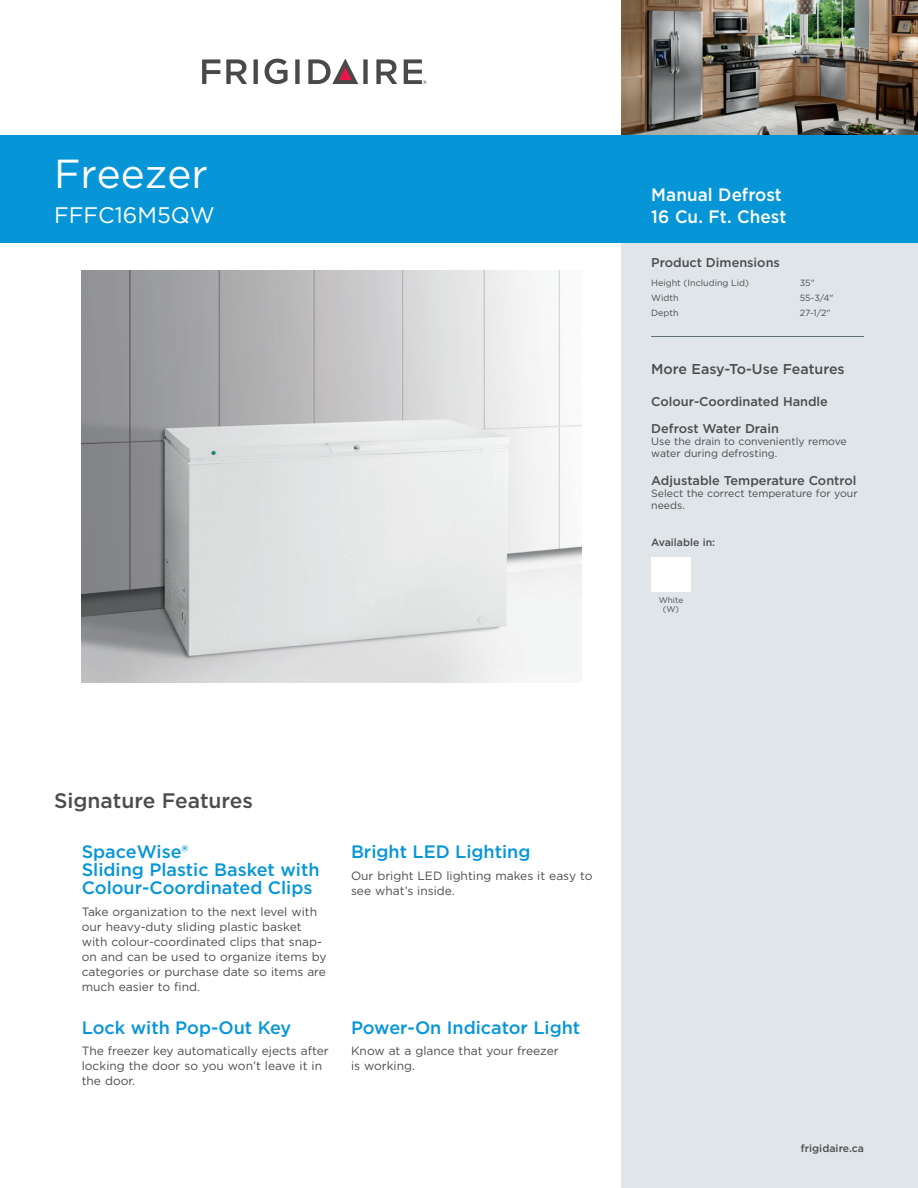
<style>
.page{position:relative;width:918px;height:1188px;background:#fff}
.page>*{position:absolute;margin:0;border:0;box-sizing:border-box;transform-origin:0 0}
.t1{font:40.5px "Gotham";color:#fff}
.t2{font:22.5px "Gotham";color:#fff}
.t3{font:500 21px "Gotham";color:#4b4c4d}
.t4{font:500 18px/18px "Gotham";color:#0696d7}
.t5{font:500 18px/22.5px "Gotham";color:#fff;scale:.95 1}
.t6{font:500 14.25px "Gotham";color:#4b4c4d}
.t7{font:500 12.75px/27.8px "Gotham";color:#4b4c4d}
.t8{font:12px/15px "Gotham";color:#4b4c4d}
.t9{font:10.5px/12px "Gotham";color:#4b4c4d}
.t10{font:500 10.5px "Gotham";color:#4b4c4d}
.t11{font:9px "Gotham";color:#4b4c4d}
.t12{font:8.25px/9px "Gotham";letter-spacing:-.005em;color:#4b4c4d;text-align:center}
</style>
<div class="page">
<div style="left:621px;top:0;width:297px;height:1188px;background:#dfe5e9"></div>
<img style="left:621px;top:0;width:297px;height:135px">
<hr style="left:651px;top:336px;width:213px;height:1px;background:#5b6f7b">
<div style="left:0;top:135px;width:918px;height:108px;background:#0696d7"></div>
<svg style="left:265px;top:59px;width:23px;height:25px"></svg>
<svg style="left:202px;top:59px;width:18px;height:25px"></svg>
<svg style="left:226px;top:59px;width:21px;height:25px"></svg>
<svg style="left:254px;top:59px;width:4px;height:25px"></svg>
<svg style="left:295px;top:59px;width:5px;height:25px"></svg>
<svg style="left:376px;top:59px;width:21px;height:25px"></svg>
<svg style="left:308px;top:59px;width:60px;height:25px"></svg>
<svg style="left:404px;top:59px;width:23px;height:25px"></svg>
<img style="left:81px;top:270px;width:501px;height:412px">
<div style="left:651px;top:557px;width:40px;height:35px;background:#fff"></div>
<h1 class="t1" style="left:54px;top:147px;width:155px">Freezer</h1>
<h2 class="t2" style="left:54px;top:201px;width:162px">FFFC16M5QW</h2>
<h3 class="t5" style="left:651px;top:183px;width:144px">Manual Defrost<br>16 Cu. Ft. Chest</h3>
<p class="t7" style="left:651px;top:249px;width:130px">Product Dimensions</p>
<p class="t11" style="left:651px;top:277px;width:99px">Height (Including Lid)</p>
<p class="t11" style="left:800px;top:277px;width:16px">35"</p>
<p class="t11" style="left:651px;top:292px;width:29px">Width</p>
<p class="t11" style="left:800px;top:292px;width:35px">55-3/4"</p>
<p class="t11" style="left:651px;top:307px;width:29px">Depth</p>
<p class="t11" style="left:800px;top:307px;width:32px">27-1/2"</p>
<p class="t6" style="left:651px;top:359px;width:195px">More Easy-To-Use Features</p>
<p class="t7" style="left:651px;top:387px;width:178px">Colour-Coordinated Handle<br>Defrost Water Drain</p>
<p class="t9" style="left:651px;top:435px;width:197px">Use the drain to conveniently remove water during defrosting.</p>
<p class="t7" style="left:651px;top:467px;width:207px">Adjustable Temperature Control</p>
<p class="t9" style="left:651px;top:487px;width:208px">Select the correct temperature for your needs.</p>
<p class="t10" style="left:651px;top:535px;width:65px">Available in:</p>
<p class="t12" style="left:659px;top:595px;width:26px">White (W)</p>
<h3 class="t3" style="left:54px;top:787px;width:201px">Signature Features</h3>
<h3 class="t4" style="left:82px;top:843px;width:239px">SpaceWise®<br>Sliding Plastic Basket with<br>Colour-Coordinated Clips</h3>
<p class="t8" style="left:82px;top:904px;width:246px">Take organization to the next level with our heavy-duty sliding plastic basket with colour-coordinated clips that snap&shy;on and can be used to organize items by categories or purchase date so items are much easier to find.</p>
<h3 class="t4" style="left:82px;top:1018px;width:211px">Lock with Pop-Out Key</h3>
<p class="t8" style="left:82px;top:1043px;width:249px">The freezer key automatically ejects after locking the door so you won’t leave it in the door.</p>
<h3 class="t4" style="left:351px;top:843px;width:181px">Bright LED Lighting</h3>
<p class="t8" style="left:351px;top:868px;width:243px">Our bright LED lighting makes it easy to see what’s inside.</p>
<h3 class="t4" style="left:351px;top:1018px;width:231px">Power-On Indicator Light</h3>
<p class="t8" style="left:351px;top:1043px;width:209px">Know at a glance that your freezer is working.</p>
<p class="t10" style="left:801px;top:1141px;width:65px">frigidaire.ca</p>
</div>
